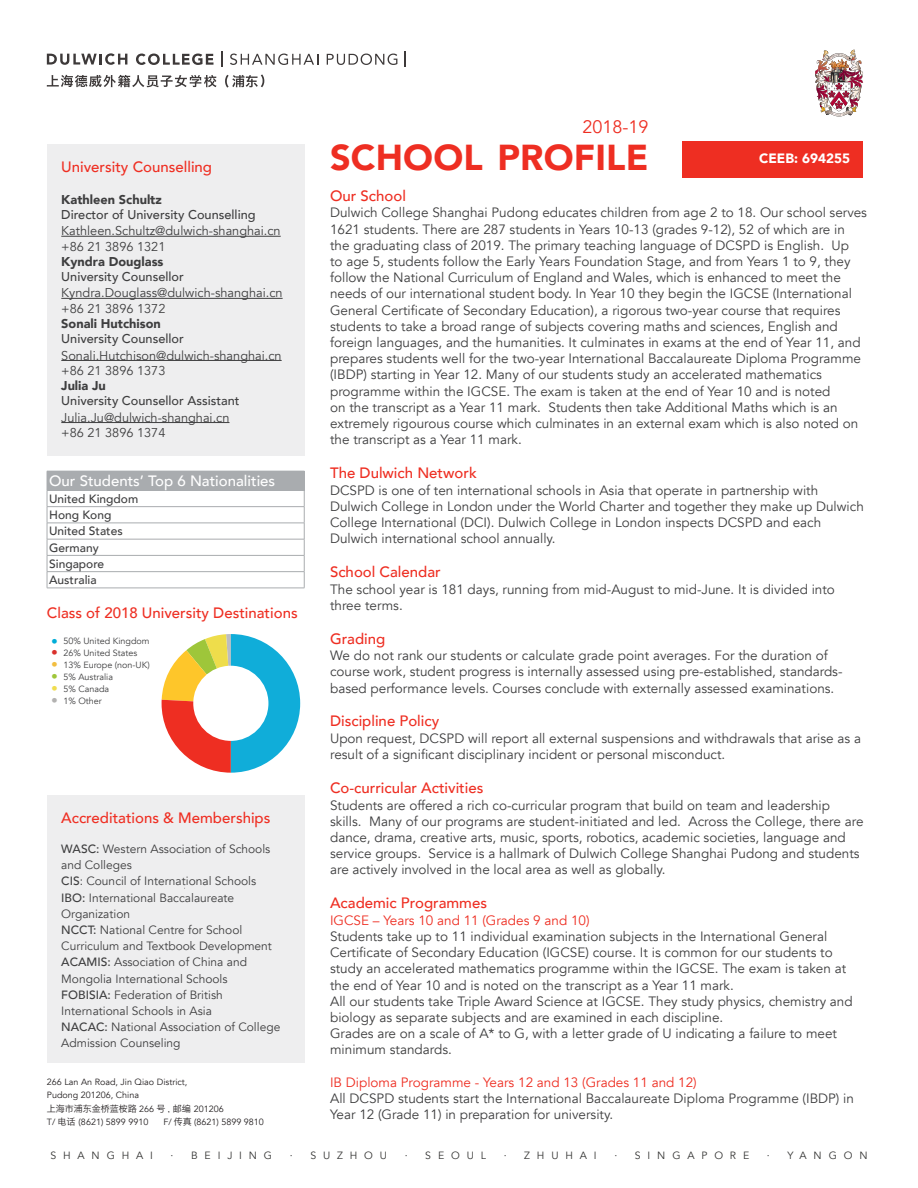
<style>
.page{position:relative;width:918px;height:1188px;background:#fff}
.page>*{position:absolute;margin:0;border:0;box-sizing:border-box;transform-origin:0 0}
.t1{font:43.65px/35.8px "Avenir Std 45";color:#d9312c}
.t2{font:43.65px "Avenir Std 45";color:#00add8}
.t3{font:43.65px "Avenir Std 45";color:#9fc63a}
.t4{font:900 36px "Avenir";letter-spacing:.005em;color:#ee2e22}
.t5{font:18px "Avenir";color:#ee2e22}
.t6{font:500 15px "Avenir";color:#ee2e22}
.t7{font:500 15px "Avenir";color:#fff}
.t8{font:13.5px/16.2px "Avenir";color:#3e3e3f}
.t9{font:13.5px "Avenir";color:#ee2e22}
.t10{font:900 13.5px "Avenir";color:#fff}
.t11{font:12.75px/15.3px "Avenir";color:#3e3e3f}
.t12{font:500 12.75px "Avenir";color:#3e3e3f}
.t13{font:900 12.75px "Avenir";color:#3e3e3f}
.t14{font:12px/16.2px "Avenir";color:#3e3e3f}
.t15{font:500 12px/16.2px "Avenir";color:#3e3e3f}
.t16{font:10.5px "Avenir";letter-spacing:.655em;color:#353534}
.t17{font:9px/13.5px "Avenir";color:#231f20}
.t18{font:9px/12px "Avenir";color:#3e3e3f}
.t19{font:9px "Hiragino Sans GB W3";color:#231f20}
.s1{color:#f2be40}
.s2{color:#f0dd4f}
.s3{color:#b3b2b1}
.s4{font-weight:500}
.s5{font-family:"Avenir"}
.s6{font-family:"Hiragino Sans GB W3"}
</style>
<div class="page">
<div style="left:47px;top:471px;width:257px;height:19px;background:#a9acaf"></div>
<hr style="left:47px;top:490px;width:257px;height:1px;background:#a9acaf">
<hr style="left:47px;top:506px;width:257px;height:1px;background:#a9acaf">
<hr style="left:47px;top:523px;width:257px;height:1px;background:#a9acaf">
<hr style="left:47px;top:539px;width:257px;height:1px;background:#a9acaf">
<hr style="left:47px;top:555px;width:257px;height:1px;background:#a9acaf">
<hr style="left:47px;top:571px;width:257px;height:1px;background:#a9acaf">
<svg style="left:47px;top:491px;width:1px;height:97px"></svg>
<svg style="left:304px;top:471px;width:1px;height:117px"></svg>
<hr style="left:47px;top:588px;width:257px;height:1px;background:#a9acaf">
<svg style="left:47px;top:53px;width:80px;height:12px"></svg>
<svg style="left:136px;top:54px;width:77px;height:11px"></svg>
<svg style="left:230px;top:54px;width:88px;height:11px"></svg>
<svg style="left:222px;top:51px;width:1px;height:16px"></svg>
<svg style="left:404px;top:51px;width:2px;height:16px"></svg>
<svg style="left:327px;top:54px;width:70px;height:11px"></svg>
<svg style="left:47px;top:75px;width:170px;height:12px"></svg>
<svg style="left:225px;top:74px;width:39px;height:14px"></svg>
<img style="left:815px;top:49px;width:48px;height:68px">
<div style="left:47px;top:795px;width:257px;height:267px;background:#eeeeef"></div>
<div style="left:47px;top:144px;width:257px;height:312px;background:#eeeeef"></div>
<div style="left:682px;top:141px;width:181px;height:36px;background:#ee2e22"></div>
<hr style="left:61px;top:236px;width:220px;height:1px;background:#3e3e3f">
<hr style="left:61px;top:298px;width:222px;height:1px;background:#3e3e3f">
<hr style="left:61px;top:360px;width:221px;height:1px;background:#3e3e3f">
<hr style="left:61px;top:422px;width:168px;height:1px;background:#3e3e3f">
<svg style="left:162px;top:634px;width:138px;height:139px"></svg>
<div style="left:193px;top:666px;width:75px;height:75px;background:#fff;border-radius:50%"></div>
<h3 class="t5" style="left:582px;top:116px;width:68px">2018-19</h3>
<h2 class="t4" style="left:330px;top:127px;width:320px">SCHOOL PROFILE</h2>
<p class="t10" style="left:759px;top:147px;width:92px">CEEB: 694255</p>
<p class="t6" style="left:61px;top:154px;width:152px">University Counselling</p>
<p class="t13" style="left:61px;top:188px;width:102px">Kathleen Schultz</p>
<p class="t12" style="left:61px;top:204px;width:196px">Director of University Counselling</p>
<p class="t11" style="left:61px;top:223px;width:221px">Kathleen.Schultz@dulwich-shanghai.cn +86 21 3896 1321</p>
<p class="t13" style="left:61px;top:251px;width:104px">Kyndra Douglass</p>
<p class="t12" style="left:61px;top:266px;width:124px">University Counsellor</p>
<p class="t11" style="left:61px;top:286px;width:223px">Kyndra.Douglass@dulwich-shanghai.cn +86 21 3896 1372</p>
<p class="t13" style="left:61px;top:313px;width:101px">Sonali Hutchison</p>
<p class="t12" style="left:61px;top:328px;width:124px">University Counsellor</p>
<p class="t11" style="left:61px;top:348px;width:222px">Sonali.Hutchison@dulwich-shanghai.cn +86 21 3896 1373</p>
<p class="t13" style="left:61px;top:375px;width:46px">Julia Ju</p>
<p class="t12" style="left:61px;top:390px;width:180px">University Counsellor Assistant</p>
<p class="t11" style="left:61px;top:410px;width:170px">Julia.Ju@dulwich-shanghai.cn +86 21 3896 1374</p>
<p class="t6" style="left:330px;top:183px;width:77px">Our School</p>
<p class="t8" style="left:330px;top:205px;width:538px">Dulwich College Shanghai Pudong educates children from age 2 to 18. Our school serves 1621 students. There are 287 students in Years 10-13 (grades 9-12), 52 of which are in the graduating class of 2019. The primary teaching language of DCSPD is English. Up<br>to age 5, students follow the Early Years Foundation Stage, and from Years 1 to 9, they follow the National Curriculum of England and Wales, which is enhanced to meet the needs of our international student body. In Year 10 they begin the IGCSE (International General Certificate of Secondary Education), a rigorous two-year course that requires students to take a broad range of subjects covering maths and sciences, English and foreign languages, and the humanities. It culminates in exams at the end of Year 11, and prepares students well for the two-year International Baccalaureate Diploma Programme (IBDP) starting in Year 12. Many of our students study an accelerated mathematics programme within the IGCSE. The exam is taken at the end of Year 10 and is noted<br>on the transcript as a Year 11 mark. Students then take Additional Maths which is an extremely rigourous course which culminates in an external exam which is also noted on the transcript as a Year 11 mark.</p>
<p class="t6" style="left:330px;top:460px;width:148px">The Dulwich Network</p>
<p class="t8" style="left:330px;top:482px;width:535px">DCSPD is one of ten international schools in Asia that operate in partnership with Dulwich College in London under the World Charter and together they make up Dulwich College International (DCI). Dulwich College in London inspects DCSPD and each Dulwich international school annually.</p>
<p class="t6" style="left:330px;top:559px;width:112px">School Calendar</p>
<p class="t8" style="left:330px;top:581px;width:506px">The school year is 181 days, running from mid-August to mid-June. It is divided into three terms.</p>
<p class="t6" style="left:330px;top:625px;width:57px">Grading</p>
<p class="t8" style="left:330px;top:648px;width:514px">We do not rank our students or calculate grade point averages. For the duration of course work, student progress is internally assessed using pre-established, standards&shy;based performance levels. Courses conclude with externally assessed examinations.</p>
<p class="t6" style="left:330px;top:708px;width:111px">Discipline Policy</p>
<p class="t8" style="left:330px;top:731px;width:532px">Upon request, DCSPD will report all external suspensions and withdrawals that arise as a result of a significant disciplinary incident or personal misconduct.</p>
<p class="t6" style="left:330px;top:775px;width:155px">Co-curricular Activities</p>
<p class="t8" style="left:330px;top:797px;width:535px">Students are offered a rich co-curricular program that build on team and leadership skills. Many of our programs are student-initiated and led. Across the College, there are dance, drama, creative arts, music, sports, robotics, academic societies, language and service groups. Service is a hallmark of Dulwich College Shanghai Pudong and students are actively involved in the local area as well as globally.</p>
<p class="t6" style="left:330px;top:890px;width:159px">Academic Programmes</p>
<p class="t9" style="left:330px;top:912px;width:261px">IGCSE – Years 10 and 11 (Grades 9 and 10)</p>
<p class="t8" style="left:330px;top:929px;width:524px">Students take up to 11 individual examination subjects in the International General Certificate of Secondary Education (IGCSE) course. It is common for our students to study an accelerated mathematics programme within the IGCSE. The exam is taken at the end of Year 10 and is noted on the transcript as a Year 11 mark.<br>All our students take Triple Award Science at IGCSE. They study physics, chemistry and biology as separate subjects and are examined in each discipline.<br>Grades are on a scale of A* to G, with a letter grade of U indicating a failure to meet minimum standards.</p>
<p class="t9" style="left:330px;top:1074px;width:368px">IB Diploma Programme - Years 12 and 13 (Grades 11 and 12)</p>
<p class="t8" style="left:330px;top:1091px;width:525px">All DCSPD students start the International Baccalaureate Diploma Programme (IBDP) in<br>Year 12 (Grade 11) in preparation for university.</p>
<p class="t7" style="left:49px;top:468px;width:228px">Our Students’ Top 6 Nationalities</p>
<p class="t15" style="left:49px;top:490px;width:91px">United Kingdom<br>Hong Kong<br>United States<br>Germany<br>Singapore<br>Australia</p>
<p class="t6" style="left:47px;top:599px;width:252px">Class of 2018 University Destinations</p>
<p class="t18" style="left:63px;top:635px;width:88px">50% United Kingdom<br>26% United States<br>13% Europe (non-UK)<br>5% Australia<br>5% Canada<br>1% Other</p>
<h1 class="t2" style="left:49px;top:615px;width:14px">·</h1>
<h1 class="t3" style="left:49px;top:650px;width:14px">·</h1>
<h1 class="t1" style="left:49px;top:635px;width:14px">·<span class="s1">· </span><span class="s2">·</span><span class="s3">·</span></h1>
<p class="t6" style="left:61px;top:805px;width:211px">Accreditations &amp; Memberships</p>
<p class="t14" style="left:61px;top:841px;width:221px"><span class="s4">WASC:</span> Western Association of Schools and Colleges<br><span class="s4">CIS</span>: Council of International Schools<br><span class="s4">IBO:</span> International Baccalaureate<br>Organization<br><span class="s4">NCCT:</span> National Centre for School<br>Curriculum and Textbook Development<br><span class="s4">ACAMIS:</span> Association of China and<br>Mongolia International Schools<br><span class="s4">FOBISIA:</span> Federation of British<br>International Schools in Asia<br><span class="s4">NACAC:</span> National Association of College<br>Admission Counseling</p>
<p class="t17" style="left:47px;top:1075px;width:142px">266 Lan An Road, Jin Qiao District,<br>Pudong 201206, China</p>
<p class="t19" style="left:47px;top:1103px;width:178px">上海市浦东金桥蓝桉路 <span class="s5">266</span> 号 , 邮编 <span class="s5">201206</span></p>
<p class="t17" style="left:47px;top:1115px;width:103px">T/ <span class="s6">电话</span> (8621) 5899 9910</p>
<p class="t17" style="left:163px;top:1115px;width:102px">F/ <span class="s6">传真</span> (8621) 5899 9810</p>
<p class="t16" style="left:50px;top:1149px;width:104px">SHANGHAI</p>
<p class="t16" style="left:171px;top:1149px;width:103px">· BEIJING</p>
<p class="t16" style="left:290px;top:1149px;width:99px">· SUZHOU</p>
<p class="t16" style="left:405px;top:1149px;width:83px">· SEOUL</p>
<p class="t16" style="left:504px;top:1149px;width:95px">· ZHUHAI</p>
<p class="t16" style="left:614px;top:1149px;width:136px">· SINGAPORE</p>
<p class="t16" style="left:767px;top:1149px;width:102px">· YANGON</p>
</div>
